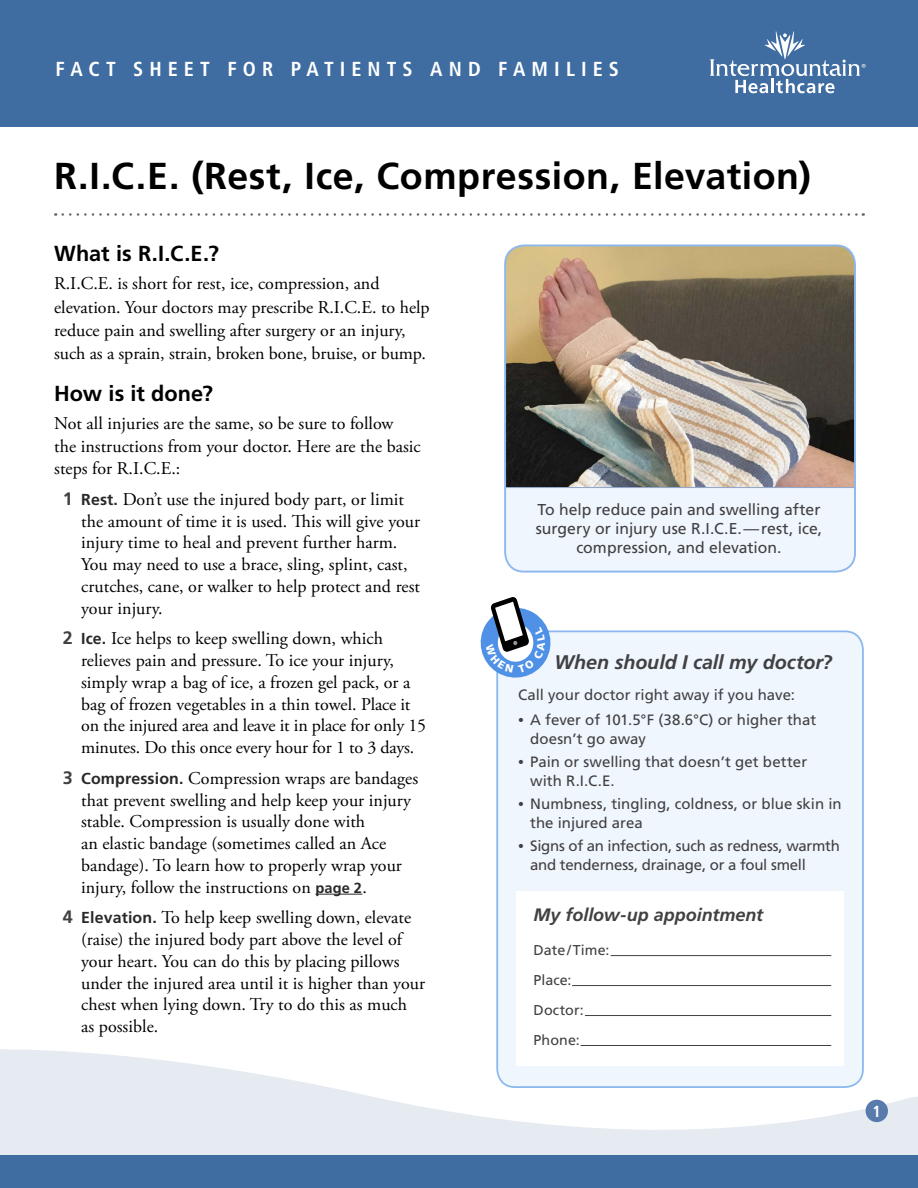
<style>
.page{position:relative;width:918px;height:1188px;background:#fff}
.page>*{position:absolute;margin:0;border:0;box-sizing:border-box;transform-origin:0 0}
.Title__h1{font:700 37.5px "Frutiger LT Std";letter-spacing:.015em;color:#000}
.Level_1__h2{font:700 21.75px "Frutiger LT Std";color:#000}
.t1{font:700 condensed 20.25px "Frutiger LT Std";letter-spacing:.3em;color:#fff}
.Opening_paragraph{font:italic 700 19.65px "Frutiger LT Std";letter-spacing:-.005em;color:#414042}
.Main__p{font:18px/21.8px "Adobe Garamond Pro";color:#000}
.Opening_paragraph-2{font:italic 700 18px "Frutiger LT Std";letter-spacing:-.005em;color:#414042}
.Page_Number{font:700 condensed 16.2px "Frutiger LT Std";color:#fff}
.sentence_case_-_cntr{font:15.75px/18.9px "Frutiger LT Std";color:#414042;text-align:center}
.Main_table{font:15px/18.8px "Frutiger LT Std";letter-spacing:-.005em;color:#414042}
.Main_table-2{font:14.25px "Frutiger LT Std";letter-spacing:.005em;color:#414042}
.s1{font-family:"Frutiger LT Std";font-weight:700;color:#414042}
.s2{font-family:"Frutiger LT Std";font-weight:700;font-size:15.9px;color:#292829}
.s3{font-family:"Frutiger LT Std";font-weight:700;font-size:14.7px;color:#292829}
.s4{font-family:"Adobe Garamond Pro"}
</style>
<div class="page">
<svg style="left:0;top:1049px;width:918px;height:107px;fill:#e6ebf2"></svg>
<div style="left:0;top:1156px;width:918px;height:32px;background:#3f6ca1"></div>
<div style="left:0;top:0;width:918px;height:127px;background:#3f6ca1"></div>
<svg style="left:710px;top:31px;width:156px;height:62px"></svg>
<div style="left:866px;top:1100px;width:22px;height:22px;background:#587bac;border-radius:50%"></div>
<svg style="left:63px;top:213px;width:801px;height:3px"></svg>
<hr style="left:315px;top:894px;width:47px;height:1px;background:#292829">
<div style="left:497px;top:631px;width:366px;height:456px;background:#f0f6fd;border-radius:18px"></div>
<div style="left:496px;top:630px;width:368px;height:458px;border:2px solid #8cb8ef;border-radius:18px"></div>
<div style="left:516px;top:891px;width:328px;height:175px;background:#fff"></div>
<hr style="left:611px;top:955px;width:220px;height:1px;background:#414042">
<hr style="left:572px;top:985px;width:259px;height:1px;background:#414042">
<hr style="left:585px;top:1015px;width:246px;height:1px;background:#414042">
<hr style="left:581px;top:1045px;width:250px;height:1px;background:#414042">
<img style="left:505px;top:245px;width:350px;height:242px">
<div style="left:507px;top:488px;width:347px;height:82px;background:#f0f6fd"></div>
<hr style="left:505px;top:487px;width:350px;height:1px;background:#91a5c9">
<div style="left:504px;top:245px;width:352px;height:328px;border:2px solid #8cb8ef;border-radius:19px"></div>
<svg style="left:480px;top:597px;width:75px;height:85px"></svg>
<p class="t1" style="left:56px;top:57px;width:565px">FACT SHEET FOR PATIENTS AND FAMILIES</p>
<p class="Title__h1" style="left:54px;top:154px;width:758px">R.I.C.E. (Rest, Ice, Compression, Elevation)</p>
<p class="Level_1__h2" style="left:54px;top:240px;width:166px">What is R.I.C.E.?</p>
<p class="Main__p" style="left:54px;top:273px;width:377px;line-height:23.2px">R.I.C.E. is short for rest, ice, compression, and elevation. Your doctors may prescribe R.I.C.E. to help reduce pain and swelling after surgery or an injury, such as a sprain, strain, broken bone, bruise, or bump.</p>
<p class="Level_1__h2" style="left:54px;top:381px;width:160px">How is it done?</p>
<p class="Main__p" style="left:54px;top:413px;width:368px;line-height:22.5px">Not all injuries are the same, so be sure to follow<br>the instructions from your doctor. Here are the basic steps for R.I.C.E.:</p>
<p class="Main__p" style="left:81px;top:489px;width:341px;text-indent:-18px"><span class="s1">1</span> <span class="s2">Rest.</span> Don’t use the injured body part, or limit the amount of time it is used. This will give your injury time to heal and prevent further harm.<br>You may need to use a brace, sling, splint, cast, crutches, cane, or walker to help protect and rest your injury.</p>
<p class="Main__p" style="left:81px;top:628px;width:347px;text-indent:-18px"><span class="s1">2</span> <span class="s2">Ice.</span> Ice helps to keep swelling down, which relieves pain and pressure. To ice your injury, simply wrap a bag of ice, a frozen gel pack, or a bag of frozen vegetables in a thin towel. Place it on the injured area and leave it in place for only 15 minutes. Do this once every hour for 1 to 3 days.</p>
<p class="Main__p" style="left:81px;top:768px;width:339px;text-indent:-18px"><span class="s1">3</span> <span class="s2">Compression.</span> Compression wraps are bandages that prevent swelling and help keep your injury stable. Compression is usually done with<br>an elastic bandage (sometimes called an Ace bandage). To learn how to properly wrap your injury, follow the instructions on <span class="s3">page 2</span>.</p>
<p class="Main__p" style="left:81px;top:907px;width:345px;text-indent:-18px"><span class="s1">4</span> <span class="s2">Elevation.</span> To help keep swelling down, elevate (raise) the injured body part above the level of your heart. You can do this by placing pillows under the injured area until it is higher than your chest when lying down. Try to do this as much<br>as possible.</p>
<p class="sentence_case_-_cntr" style="left:536px;top:500px;width:288px">To help reduce pain and swelling after surgery or injury use R.I.C.E.—rest, ice, compression, and elevation.</p>
<p class="Opening_paragraph" style="left:555px;top:651px;width:279px">When should I call my doctor?</p>
<p class="Main_table" style="left:518px;top:686px;width:278px">Call your doctor right away if you have:</p>
<p class="Main_table" style="left:530px;top:710px;width:288px;text-indent:-12px"><span class="s4">•</span> A fever of 101.5°F (38.6°C) or higher that doesn’t go away</p>
<p class="Main_table" style="left:530px;top:752px;width:278px;text-indent:-12px"><span class="s4">•</span> Pain or swelling that doesn’t get better with R.I.C.E.</p>
<p class="Main_table" style="left:530px;top:794px;width:313px;text-indent:-12px"><span class="s4">•</span> Numbness, tingling, coldness, or blue skin in the injured area</p>
<p class="Main_table" style="left:530px;top:836px;width:311px;text-indent:-12px"><span class="s4">•</span> Signs of an infection, such as redness, warmth and tenderness, drainage, or a foul smell</p>
<p class="Opening_paragraph-2" style="left:534px;top:904px;width:231px">My follow-up appointment</p>
<p class="Main_table-2" style="left:534px;top:942px;width:77px">Date/Time:</p>
<p class="Main_table-2" style="left:534px;top:972px;width:40px">Place:</p>
<p class="Main_table-2" style="left:534px;top:1002px;width:52px">Doctor:</p>
<p class="Main_table-2" style="left:534px;top:1032px;width:48px">Phone:</p>
<p class="Page_Number" style="left:873px;top:1101px;width:10px">1</p>
</div>
